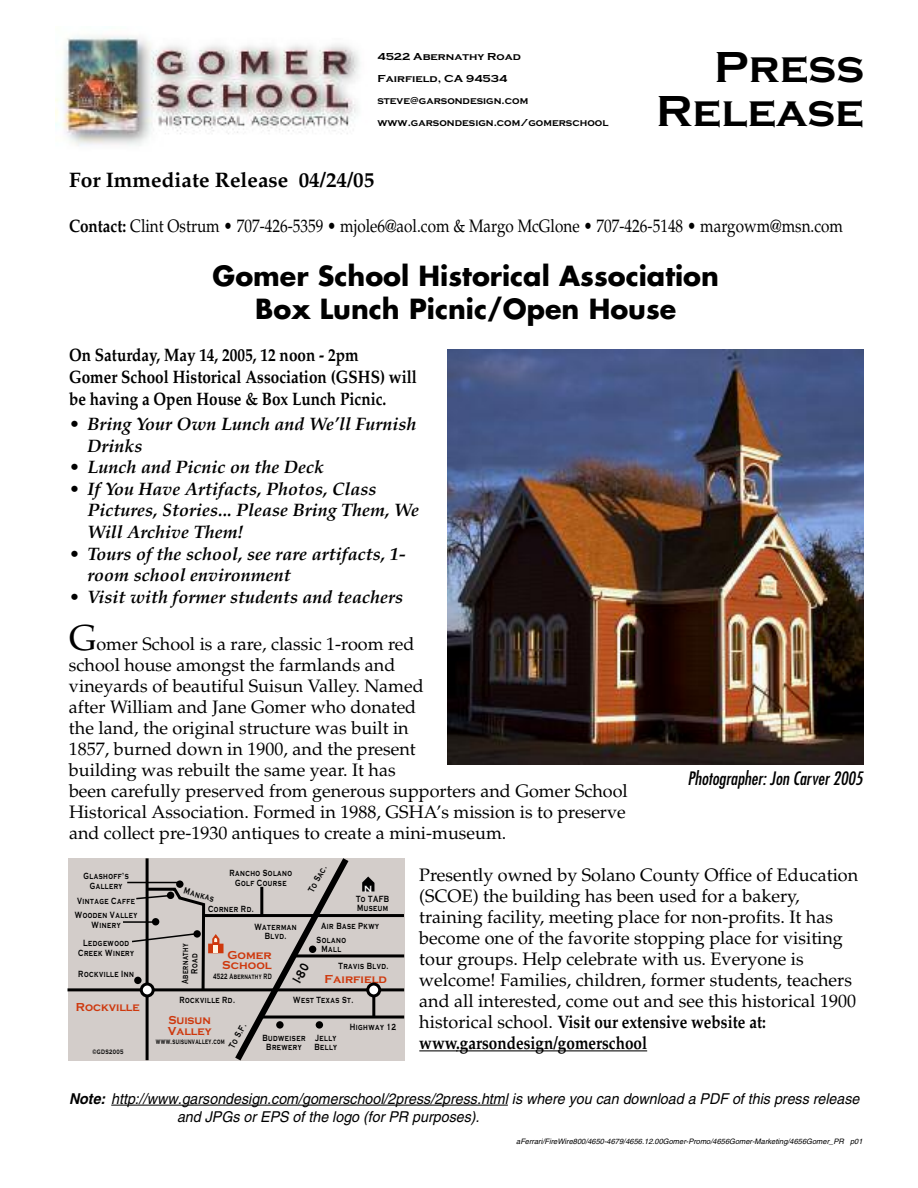
<style>
.page{position:relative;width:918px;height:1188px;background:#fff}
.page>*{position:absolute;margin:0;border:0;box-sizing:border-box;transform-origin:0 0}
.t1{font:700 45px/43.5px "Copperplate Gothic";color:#000;text-align:right}
.t2{font:700 27px/33px "Futura";color:#000;text-align:center}
.t3{font:700 21px "Palatino";color:#000}
.t4{font:18px/21px "Palatino";color:#000}
.t5{font:italic 700 18px/21.6px "Palatino";color:#000}
.t6{font:700 18px/21.6px "Palatino";color:#000;scale:.85 1}
.t7{font:18px "Palatino";color:#000;scale:.85 1}
.t8{font:italic condensed 18px "Futura";color:#000}
.t9{font:italic 15px/18px "Helvetica";color:#000;scale:.95 1}
.t10{font:700 13.2px "Copperplate Gothic";color:#000;scale:.7 1}
.t11{font:700 12px/10.6px "Copperplate Gothic";color:#ce380d;scale:.95 1}
.t12{font:700 12px/10.6px "Copperplate Gothic";color:#ce380d;text-align:center}
.t13{font:700 10.5px/22.2px "Copperplate Gothic";color:#000;scale:1.1 1}
.t14{font:700 9.3px/9.3px "Copperplate Gothic";letter-spacing:.07em;color:#000;text-align:center;scale:.7 1}
.t15{font:700 9.3px/9.3px "Copperplate Gothic";letter-spacing:.07em;color:#000;text-align:center;scale:.65 1}
.t16{font:700 9.3px "Copperplate Gothic";color:#fff}
.t17{font:700 7.95px "Copperplate Gothic";letter-spacing:.07em;color:#000;scale:.6 1}
.t18{font:italic 7.5px "Helvetica";color:#000}
.t19{font:700 6.6px "Copperplate Gothic";letter-spacing:.07em;color:#000;scale:.7 1}
.s1{font-weight:700}
.s2{font-size:36px}
</style>
<div class="page">
<hr style="left:419px;top:1050px;width:39px;height:1px;background:#000">
<hr style="left:456px;top:1050px;width:191px;height:1px;background:#000">
<img style="left:447px;top:350px;width:417px;height:415px">
<hr style="left:111px;top:1105px;width:397px;height:1px;background:#000">
<img style="left:55px;top:36px;width:305px;height:110px">
<div style="left:68px;top:858px;width:336px;height:203px;background:#d3cdca"></div>
<svg style="left:230px;top:858px;width:124px;height:203px"></svg>
<hr style="left:68px;top:988px;width:336px;height:3px;background:#000">
<hr style="left:203px;top:914px;width:201px;height:3px;background:#000">
<hr style="left:260px;top:1016px;width:144px;height:3px;background:#000">
<hr style="left:294px;top:954px;width:110px;height:3px;background:#000">
<svg style="left:362px;top:877px;width:12px;height:14px"></svg>
<svg style="left:366px;top:983px;width:15px;height:14px"></svg>
<hr style="left:260px;top:887px;width:3px;height:29px;background:#000">
<hr style="left:146px;top:858px;width:3px;height:202px;background:#000">
<div style="left:309px;top:946px;width:7px;height:7px;background:#000;border-radius:50%"></div>
<hr style="left:123px;top:921px;width:31px;height:2px;background:#000">
<hr style="left:127px;top:882px;width:52px;height:1px;background:#000">
<div style="left:176px;top:880px;width:8px;height:8px;background:#000;border-radius:50%"></div>
<svg style="left:130px;top:886px;width:94px;height:111px"></svg>
<div style="left:316px;top:1021px;width:7px;height:8px;background:#000;border-radius:50%"></div>
<div style="left:276px;top:1021px;width:8px;height:8px;background:#000;border-radius:50%"></div>
<hr style="left:372px;top:996px;width:3px;height:22px;background:#000">
<p class="t13" style="left:377px;top:45px;width:211px">4522 Abernathy Road<br>Fairfield, CA 94534 steve@garsondesign.com www.garsondesign.com/gomerschool</p>
<h1 class="t1" style="left:656px;top:45px;width:210px">Press<br>Release</h1>
<p class="t3" style="left:69px;top:172px;width:307px">For Immediate Release 04/24/05</p>
<p class="t7" style="left:69px;top:219px;width:912px"><span class="s1">Contact:</span> Clint Ostrum • 707-426-5359 • mjole6@aol.com &amp; Margo McGlone • 707-426-5148 • margowm@msn.com</p>
<h2 class="t2" style="left:213px;top:262px;width:508px">Gomer School Historical Association<br>Box Lunch Picnic/Open House</h2>
<p class="t6" style="left:69px;top:346px;width:411px">On Saturday, May 14, 2005, 12 noon - 2pm<br>Gomer School Historical Association (GSHS) will be having a Open House &amp; Box Lunch Picnic.</p>
<p class="t5" style="left:88px;top:415px;width:331px;text-indent:-19px">• Bring Your Own Lunch and We’ll Furnish<br>Drinks</p>
<p class="t5" style="left:69px;top:458px;width:257px">• Lunch and Picnic on the Deck</p>
<p class="t5" style="left:88px;top:480px;width:333px;text-indent:-19px">• If You Have Artifacts, Photos, Class<br>Pictures, Stories... Please Bring Them, We<br>Will Archive Them!</p>
<p class="t5" style="left:88px;top:545px;width:320px;text-indent:-19px">• Tours of the school, see rare artifacts, 1- room school environment</p>
<p class="t5" style="left:69px;top:588px;width:336px">• Visit with former students and teachers</p>
<p class="t4" style="left:69px;top:635px;width:560px"><span class="s2">G</span>omer School is a rare, classic 1-room red<br>school house amongst the farmlands and<br>vineyards of beautiful Suisun Valley. Named<br>after William and Jane Gomer who donated<br>the land, the original structure was built in<br>1857, burned down in 1900, and the present<br>building was rebuilt the same year. It has<br>been carefully preserved from generous supporters and Gomer School Historical Association. Formed in 1988, GSHA’s mission is to preserve and collect pre-1930 antiques to create a mini-museum.</p>
<p class="t4" style="left:419px;top:866px;width:440px">Presently owned by Solano County Office of Education (SCOE) the building has been used for a bakery, training facility, meeting place for non-profits. It has become one of the favorite stopping place for visiting tour groups. Help celebrate with us. Everyone is welcome! Families, children, former students, teachers and all interested, come out and see this historical 1900 historical school. <span class="s1">Visit our extensive website at: www.garsondesign/gomerschool</span></p>
<p class="t8" style="left:687px;top:770px;width:177px">Photographer: Jon Carver 2005</p>
<p class="t14" style="left:306px;top:889px;width:43px;rotate:-61deg">To Sac.</p>
<p class="t14" style="left:83px;top:871px;width:66px">Glashoff’s<br>Gallery</p>
<p class="t14" style="left:229px;top:869px;width:91px">Rancho Solano<br>Golf Course</p>
<p class="t16" style="left:364px;top:884px;width:10px">N</p>
<p class="t14" style="left:185px;top:886px;width:46px;rotate:16deg">Mankas</p>
<p class="t14" style="left:356px;top:894px;width:49px;text-align:left">To TAFB<br>Museum</p>
<p class="t14" style="left:77px;top:896px;width:84px">Vintage Caffe</p>
<p class="t14" style="left:208px;top:904px;width:67px">Corner Rd.</p>
<p class="t14" style="left:75px;top:910px;width:91px">Wooden Valley<br>Winery</p>
<p class="t14" style="left:78px;top:939px;width:82px">Ledgewood<br>Creek Winery</p>
<p class="t14" style="left:317px;top:935px;width:43px">Solano<br>Mall</p>
<p class="t14" style="left:78px;top:970px;width:81px">Rockville Inn</p>
<p class="t14" style="left:255px;top:922px;width:62px">Waterman</p>
<p class="t14" style="left:321px;top:921px;width:84px">Air Base Pkwy</p>
<p class="t14" style="left:265px;top:931px;width:32px">Blvd.</p>
<p class="t15" style="left:180px;top:984px;width:64px;rotate:-90deg">Abernathy<br>Road</p>
<p class="t12" style="left:222px;top:949px;width:51px">Gomer<br>School</p>
<p class="t17" style="left:213px;top:971px;width:99px">4522 Abernathy RD</p>
<p class="t14" style="left:339px;top:961px;width:73px">Travis Blvd.</p>
<p class="t10" style="left:289px;top:978px;width:31px;rotate:-61deg">I-80</p>
<p class="t12" style="left:325px;top:973px;width:64px">Fairfield</p>
<p class="t14" style="left:293px;top:995px;width:87px">West Texas St.</p>
<p class="t14" style="left:179px;top:995px;width:81px">Rockville Rd.</p>
<p class="t11" style="left:76px;top:1002px;width:69px">Rockville</p>
<p class="t11" style="left:168px;top:1015px;width:48px">Suisun<br>Valley</p>
<p class="t17" style="left:156px;top:1036px;width:117px">www.suisunvalley.com</p>
<p class="t14" style="left:350px;top:1022px;width:68px">Highway 12</p>
<p class="t14" style="left:227px;top:1045px;width:40px;rotate:-61deg">To S.F.</p>
<p class="t14" style="left:315px;top:1033px;width:34px;text-align:left">Jelly<br>Belly</p>
<p class="t14" style="left:263px;top:1033px;width:63px">Budweiser<br>Brewery</p>
<p class="t19" style="left:93px;top:1048px;width:46px">©GDS2005</p>
<p class="t9" style="left:177px;top:1091px;width:720px;text-indent:-108px"><span class="s1">Note:</span> http://www.garsondesign.com/gomerschool/2press/2press.html is where you can download a PDF of this press release and JPGs or EPS of the logo (for PR purposes).</p>
<p class="t18" style="left:516px;top:1139px;width:348px">aFerrari/FireWire800/4650-4679/4656.12.00Gomer-Promo/4656Gomer-Marketing/4656Gomer_PR p01</p>
</div>
